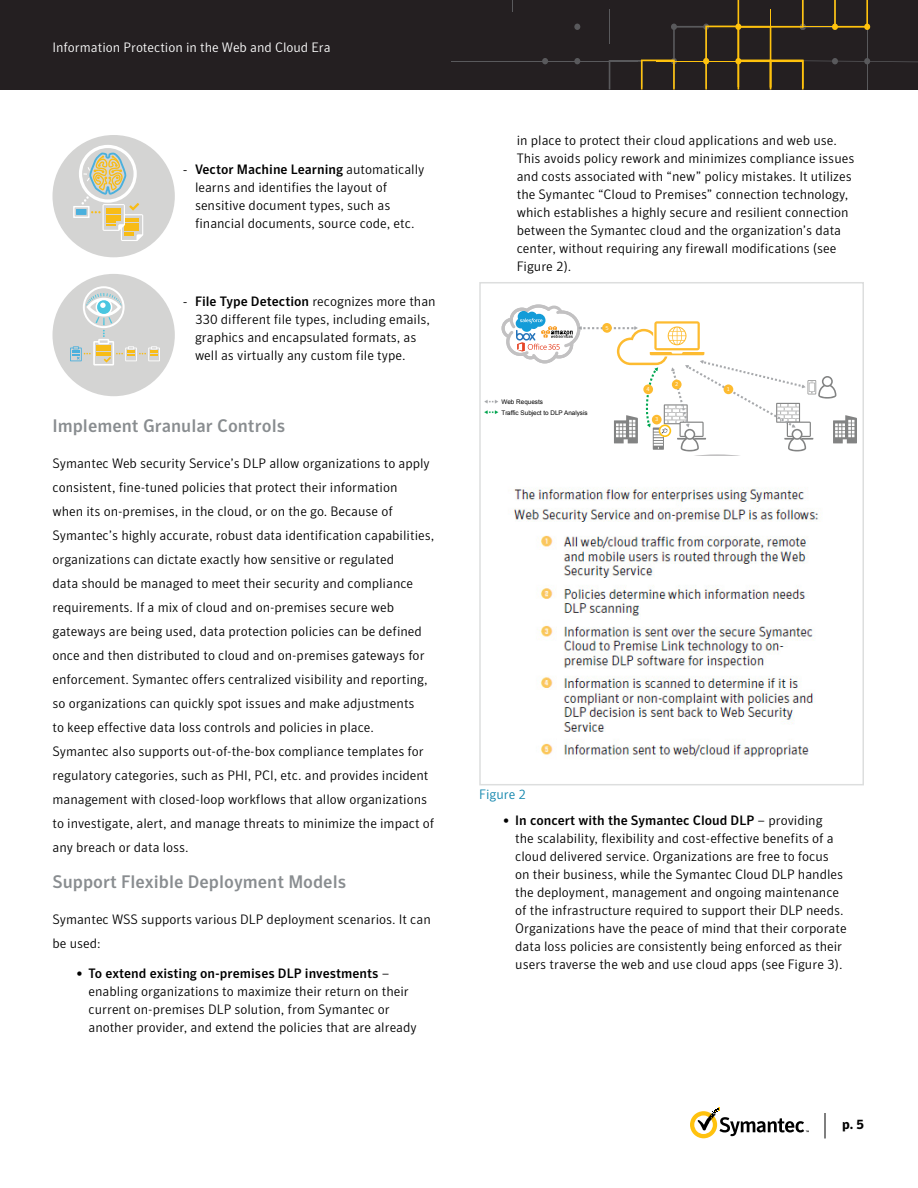
<style>
.page{position:relative;width:918px;height:1188px;background:#fff}
.page>*{position:absolute;margin:0;border:0;box-sizing:border-box;transform-origin:0 0}
.t1{font:500 18px "Symantec Sans";color:#898d90}
.t2{font:300 13.5px/18px "Symantec Sans";color:#000}
.t3{font:300 13.5px "Symantec Sans";color:#fff}
.t4{font:300 13.5px "Symantec Sans";color:#0e84ac}
.t5{font:700 13.5px "Symantec Sans";color:#000}
.t6{font:6.3px/11.1px "Arial";color:#000}
.t7{font:5.7px "Symantec Sans";color:#fff}
.s1{font-family:"Calibri";font-weight:400}
.s2{font-weight:500}
</style>
<div class="page">
<div style="left:0;top:0;width:918px;height:90px;background:#241f21"></div>
<hr style="left:451px;top:61px;width:187px;height:1px;background:#59595c">
<svg style="left:542px;top:58px;width:6px;height:6px"></svg>
<svg style="left:574px;top:58px;width:6px;height:6px"></svg>
<svg style="left:574px;top:24px;width:6px;height:6px"></svg>
<svg style="left:609px;top:0;width:309px;height:90px"></svg>
<svg style="left:690px;top:1107px;width:119px;height:31px"></svg>
<svg style="left:825px;top:1113px;width:1px;height:25px"></svg>
<div style="left:52px;top:135px;width:123px;height:122px;background:#d4d4d3;border-radius:50%"></div>
<svg style="left:73px;top:145px;width:70px;height:96px"></svg>
<div style="left:52px;top:274px;width:123px;height:122px;background:#d4d4d3;border-radius:50%"></div>
<svg style="left:70px;top:285px;width:90px;height:81px"></svg>
<img style="left:514px;top:487px;width:305px;height:272px">
<svg style="left:501px;top:304px;width:356px;height:152px"></svg>
<div style="left:724px;top:384px;width:9px;height:10px;background:#fdbb30;border-radius:50%"></div>
<div style="left:672px;top:380px;width:10px;height:9px;background:#fdbb30;border-radius:50%"></div>
<div style="left:652px;top:415px;width:10px;height:10px;background:#fdbb30;border-radius:50%"></div>
<div style="left:643px;top:384px;width:10px;height:10px;background:#fdbb30;border-radius:50%"></div>
<div style="left:602px;top:323px;width:10px;height:10px;background:#fdbb30;border-radius:50%"></div>
<div style="left:479px;top:282px;width:385px;height:503px;border:2px solid #dddede"></div>
<img style="left:484px;top:400px;width:15px;height:14px">
<div style="left:484px;top:428px;width:18px;height:24px;background:#fff"></div>
<p class="t3" style="left:52px;top:40px;width:280px">Information Protection in the Web and Cloud Era</p>
<p class="t2" style="left:195px;top:160px;width:231px;text-indent:-12px"><span class="s1">-</span> <span class="s2">Vector Machine Learning</span> automatically learns and identifies the layout of sensitive document types, such as financial documents, source code, etc.</p>
<p class="t2" style="left:195px;top:292px;width:242px;text-indent:-12px"><span class="s1">-</span> <span class="s2">File Type Detection</span> recognizes more than 330 different file types, including emails, graphics and encapsulated formats, as well as virtually any custom file type.</p>
<h1 class="t1" style="left:52px;top:415px;width:234px">Implement Granular Controls</h1>
<p class="t2" style="left:52px;top:451px;width:383px;line-height:24px">Symantec Web security Service’s DLP allow organizations to apply consistent, fine-tuned policies that protect their information<br>when its on-premises, in the cloud, or on the go. Because of Symantec’s highly accurate, robust data identification capabilities, organizations can dictate exactly how sensitive or regulated<br>data should be managed to meet their security and compliance requirements. If a mix of cloud and on-premises secure web gateways are being used, data protection policies can be defined once and then distributed to cloud and on-premises gateways for enforcement. Symantec offers centralized visibility and reporting, so organizations can quickly spot issues and make adjustments<br>to keep effective data loss controls and policies in place.<br>Symantec also supports out-of-the-box compliance templates for regulatory categories, such as PHI, PCI, etc. and provides incident management with closed-loop workflows that allow organizations to investigate, alert, and manage threats to minimize the impact of any breach or data loss.</p>
<h1 class="t1" style="left:52px;top:871px;width:295px">Support Flexible Deployment Models</h1>
<p class="t2" style="left:52px;top:907px;width:380px;line-height:24px">Symantec WSS supports various DLP deployment scenarios. It can be used:</p>
<p class="t2" style="left:89px;top:964px;width:330px;text-indent:-12px"><span class="s2">• To extend existing on-premises DLP investments</span> – enabling organizations to maximize their return on their current on-premises DLP solution, from Symantec or another provider, and extend the policies that are already</p>
<p class="t2" style="left:517px;top:131px;width:339px">in place to protect their cloud applications and web use.<br>This avoids policy rework and minimizes compliance issues and costs associated with “new” policy mistakes. It utilizes the Symantec “Cloud to Premises” connection technology, which establishes a highly secure and resilient connection between the Symantec cloud and the organization’s data center, without requiring any firewall modifications (see Figure 2).</p>
<p class="t7" style="left:605px;top:324px;width:5px">5</p>
<p class="t6" style="left:502px;top:396px;width:88px">Web Requests<br>Traffic Subject to DLP Analysis</p>
<p class="t7" style="left:647px;top:386px;width:5px">4</p>
<p class="t7" style="left:655px;top:416px;width:5px">3</p>
<p class="t7" style="left:675px;top:381px;width:5px">2</p>
<p class="t7" style="left:727px;top:386px;width:5px">1</p>
<p class="t4" style="left:479px;top:786px;width:48px">Figure 2</p>
<p class="t2" style="left:515px;top:812px;width:333px;text-indent:-12px"><span class="s2">• In concert with the Symantec Cloud DLP</span> – providing<br>the scalability, flexibility and cost-effective benefits of a cloud delivered service. Organizations are free to focus<br>on their business, while the Symantec Cloud DLP handles the deployment, management and ongoing maintenance of the infrastructure required to support their DLP needs.<br>Organizations have the peace of mind that their corporate data loss policies are consistently being enforced as their users traverse the web and use cloud apps (see Figure 3).</p>
<p class="t5" style="left:842px;top:1116px;width:23px">p. 5</p>
</div>
